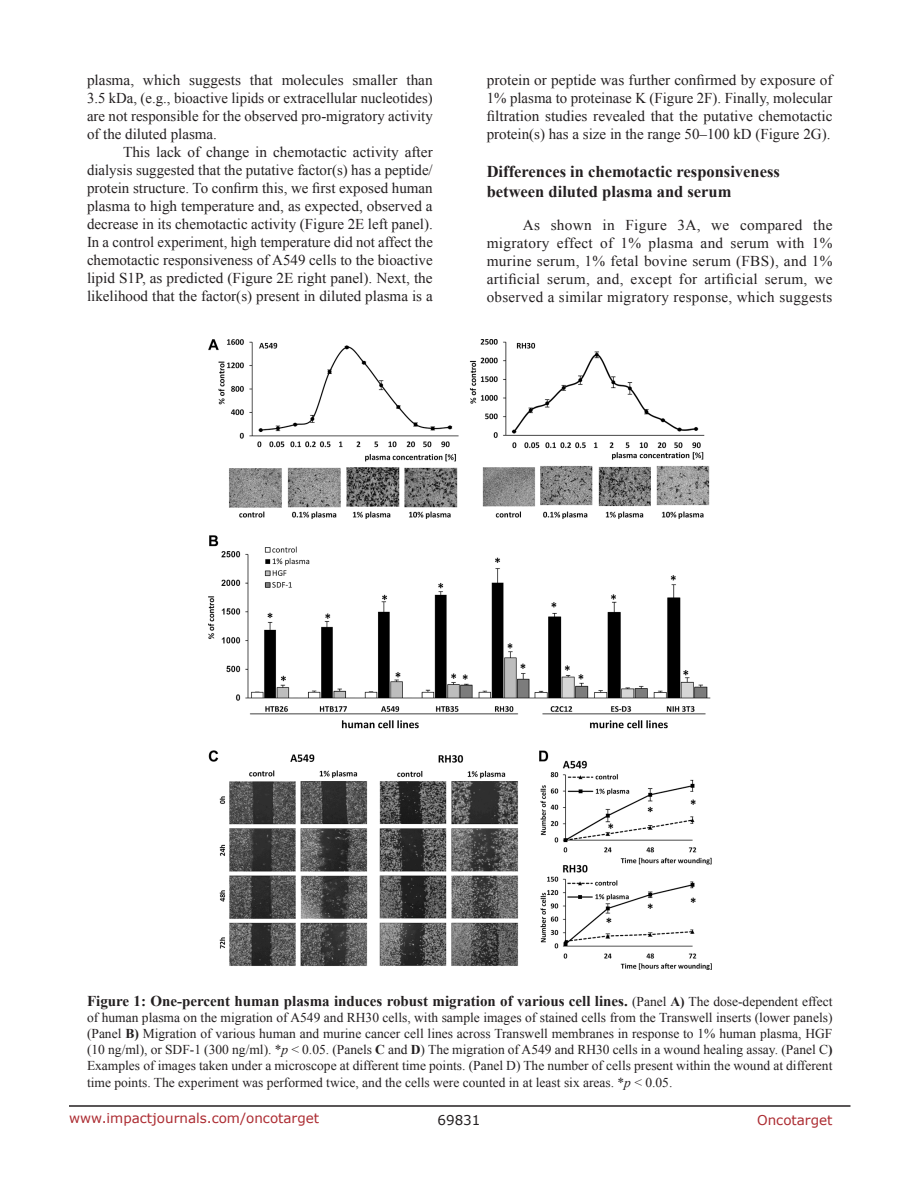
<style>
.page{position:relative;width:918px;height:1188px;background:#fff}
.page>*{position:absolute;margin:0;border:0;box-sizing:border-box;transform-origin:0 0}
.SubHeading_middle{font:700 16.5px/19.8px "Times New Roman";color:#231f20}
.BodyText{font:15px/18px "Times New Roman";color:#231f20;text-align:justify}
.FigureText{font:700 15px "Times New Roman";color:#231f20}
.FigureText-2{font:13.5px/16.2px "Times New Roman";color:#231f20;text-align:justify}
.t1{font:13.5px "Verdana";color:#ac2b31}
.t2{font:13.5px "Verdana";color:#231f20}
.s1{font-weight:400;font-size:13.5px}
.s2{font-size:13.5px}
.s3{font-weight:700}
.s4{font-style:italic}
</style>
<div class="page">
<hr style="left:69px;top:1105px;width:781px;height:2px;background:#231f20">
<img style="left:208px;top:339px;width:503px;height:630px">
<p class="BodyText" style="left:87px;top:71px;width:347px">plasma, which suggests that molecules smaller than 3.5 kDa, (e.g., bioactive lipids or extracellular nucleotides) are not responsible for the observed pro-migratory activity of the diluted plasma.</p>
<p class="BodyText" style="left:87px;top:143px;width:347px;text-indent:36px">This lack of change in chemotactic activity after dialysis suggested that the putative factor(s) has a peptide/ protein structure. To confirm this, we first exposed human plasma to high temperature and, as expected, observed a decrease in its chemotactic activity (Figure 2E left panel).<br>In a control experiment, high temperature did not affect the chemotactic responsiveness of A549 cells to the bioactive lipid S1P, as predicted (Figure 2E right panel). Next, the likelihood that the factor(s) present in diluted plasma is a</p>
<p class="BodyText" style="left:487px;top:71px;width:347px">protein or peptide was further confirmed by exposure of 1% plasma to proteinase K (Figure 2F). Finally, molecular filtration studies revealed that the putative chemotactic protein(s) has a size in the range 50–100 kD (Figure 2G).</p>
<p class="SubHeading_middle" style="left:487px;top:161px;width:295px">Differences in chemotactic responsiveness between diluted plasma and serum</p>
<p class="BodyText" style="left:487px;top:216px;width:347px;text-indent:36px">As shown in Figure 3A, we compared the migratory effect of 1% plasma and serum with 1% murine serum, 1% fetal bovine serum (FBS), and 1% artificial serum, and, except for artificial serum, we observed a similar migratory response, which suggests</p>
<p class="FigureText" style="left:87px;top:990px;width:747px">Figure 1: One-percent human plasma induces robust migration of various cell lines. <span class="s1">(Panel</span> <span class="s2">A)</span> <span class="s1">The dose-dependent effect</span></p>
<p class="FigureText-2" style="left:87px;top:1009px;width:747px">of human plasma on the migration of A549 and RH30 cells, with sample images of stained cells from the Transwell inserts (lower panels) (Panel <span class="s3">B)</span> Migration of various human and murine cancer cell lines across Transwell membranes in response to 1% human plasma, HGF (10 ng/ml), or SDF-1 (300 ng/ml). *<span class="s4">p</span> &lt; 0.05. (Panels <span class="s3">C</span> and <span class="s3">D</span>) The migration of A549 and RH30 cells in a wound healing assay. (Panel C<span class="s3">)<br></span>Examples of images taken under a microscope at different time points. (Panel D) The number of cells present within the wound at different time points. The experiment was performed twice, and the cells were counted in at least six areas. *<span class="s4">p</span> &lt; 0.05.</p>
<p class="t1" style="left:69px;top:1109px;width:252px">www.impactjournals.com/oncotarget</p>
<p class="t2" style="left:438px;top:1111px;width:44px">69831</p>
<p class="t1" style="left:757px;top:1111px;width:77px">Oncotarget</p>
</div>
